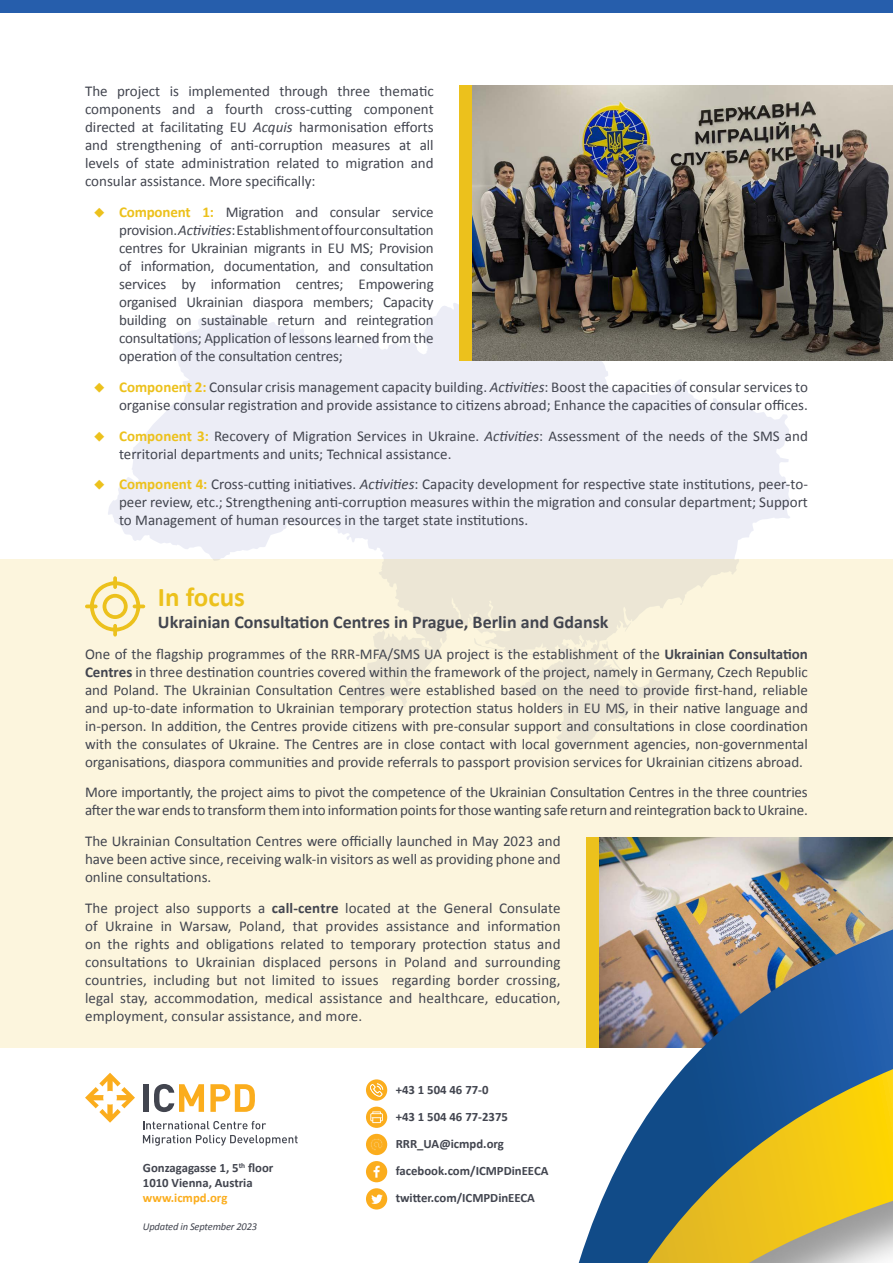
<style>
.page{position:relative;width:893px;height:1263px;background:#fff}
.page>*{position:absolute;margin:0;border:0;box-sizing:border-box;transform-origin:0 0}
.t1{font:700 27px "Calibri";color:#ecc11c}
.t2{font:700 18px "Calibri";color:#42454f}
.t3{font:15px/18px "Calibri";color:#42454f;text-align:justify}
.t4{font:700 12.75px/27px "Calibri";color:#42454f}
.t5{font:700 12.75px "Calibri";color:#fbad1d}
.t6{font:italic 10.5px "Calibri";letter-spacing:-.02em;color:#42454f}
.s1{font-style:italic}
.s2{font-weight:700;color:#ecc11c}
.s3{font-weight:700}
</style>
<div class="page">
<svg style="left:108px;top:303px;width:682px;height:256px;fill:#ecedf6"></svg>
<div style="left:0;top:559px;width:893px;height:488px;background:linear-gradient(to bottom,#f8f1db,#fdf6de)"></div>
<img style="left:599px;top:837px;width:294px;height:74px">
<img style="left:571px;top:911px;width:322px;height:352px">
<svg style="left:579px;top:929px;width:314px;height:334px;background:#848f7f"></svg>
<img style="left:472px;top:85px;width:421px;height:276px">
<div style="left:0;top:0;width:893px;height:13px;background:#265eac"></div>
<div style="left:459px;top:85px;width:13px;height:276px;background:#ecc11c"></div>
<div style="left:143px;top:1084px;width:6px;height:28px;background:#42454f"></div>
<svg style="left:154px;top:1084px;width:50px;height:28px"></svg>
<svg style="left:210px;top:1084px;width:45px;height:28px"></svg>
<svg style="left:143px;top:1121px;width:123px;height:8px"></svg>
<svg style="left:143px;top:1135px;width:155px;height:11px"></svg>
<svg style="left:85px;top:1073px;width:50px;height:50px"></svg>
<svg style="left:366px;top:1079px;width:21px;height:22px"></svg>
<svg style="left:370px;top:1083px;width:13px;height:14px"></svg>
<div style="left:366px;top:1134px;width:21px;height:21px;background:#fbad1d;border-radius:50%"></div>
<svg style="left:371px;top:1138px;width:12px;height:12px"></svg>
<div style="left:366px;top:1161px;width:21px;height:21px;background:#fbad1d;border-radius:50%"></div>
<svg style="left:373px;top:1166px;width:7px;height:11px"></svg>
<div style="left:366px;top:1188px;width:21px;height:21px;background:#fbad1d;border-radius:50%"></div>
<svg style="left:371px;top:1194px;width:12px;height:10px"></svg>
<div style="left:366px;top:1106px;width:21px;height:22px;background:#fbad1d;border-radius:50%"></div>
<svg style="left:370px;top:1111px;width:13px;height:12px"></svg>
<svg style="left:85px;top:576px;width:60px;height:60px;background:#f7e7ab"></svg>
<div style="left:586px;top:837px;width:13px;height:210px;background:#ecc11c"></div>
<p class="t3" style="left:85px;top:82px;width:350px">The project is implemented through three thematic components and a fourth cross-cutting component directed at facilitating EU <span class="s1">Acquis</span> harmonisation efforts and strengthening of anti-corruption measures at all levels of state administration related to migration and consular assistance. More specifically:</p>
<p class="t3" style="left:119px;top:202px;width:316px"><span class="s2">Component 1:</span> Migration and consular service provision. <span class="s1">Activities</span>: Establishment of four consultation centres for Ukrainian migrants in EU MS; Provision of information, documentation, and consultation services by information centres; Empowering organised Ukrainian diaspora members; Capacity building on sustainable return and reintegration consultations; Application of lessons learned from the operation of the consultation centres;</p>
<p class="t3" style="left:119px;top:377px;width:690px"><span class="s2">Component 2:</span> Consular crisis management capacity building. <span class="s1">Activities</span>: Boost the capacities of consular services to organise consular registration and provide assistance to citizens abroad; Enhance the capacities of consular offices.</p>
<p class="t3" style="left:119px;top:426px;width:690px"><span class="s2">Component 3:</span> Recovery of Migration Services in Ukraine. <span class="s1">Activities</span>: Assessment of the needs of the SMS and territorial departments and units; Technical assistance.</p>
<p class="t3" style="left:119px;top:475px;width:690px"><span class="s2">Component 4:</span> Cross-cutting initiatives. <span class="s1">Activities</span>: Capacity development for respective state institutions, peer-to&shy;peer review, etc.; Strengthening anti-corruption measures within the migration and consular department; Support to Management of human resources in the target state institutions.</p>
<h1 class="t1" style="left:158px;top:580px;width:89px">In focus</h1>
<p class="t2" style="left:158px;top:611px;width:452px">Ukrainian Consultation Centres in Prague, Berlin and Gdansk</p>
<p class="t3" style="left:85px;top:644px;width:724px">One of the flagship programmes of the RRR-MFA/SMS UA project is the establishment of the <span class="s3">Ukrainian Consultation Centres</span> in three destination countries covered within the framework of the project, namely in Germany, Czech Republic and Poland. The Ukrainian Consultation Centres were established based on the need to provide first-hand, reliable and up-to-date information to Ukrainian temporary protection status holders in EU MS, in their native language and in-person. In addition, the Centres provide citizens with pre-consular support and consultations in close coordination with the consulates of Ukraine. The Centres are in close contact with local government agencies, non-governmental organisations, diaspora communities and provide referrals to passport provision services for Ukrainian citizens abroad.</p>
<p class="t3" style="left:85px;top:783px;width:724px">More importantly, the project aims to pivot the competence of the Ukrainian Consultation Centres in the three countries after the war ends to transform them into information points for those wanting safe return and reintegration back to Ukraine.</p>
<p class="t3" style="left:85px;top:831px;width:477px">The Ukrainian Consultation Centres were officially launched in May 2023 and have been active since, receiving walk-in visitors as well as providing phone and online consultations.</p>
<p class="t3" style="left:85px;top:898px;width:477px">The project also supports a <span class="s3">call-centre</span> located at the General Consulate of Ukraine in Warsaw, Poland, that provides assistance and information on the rights and obligations related to temporary protection status and consultations to Ukrainian displaced persons in Poland and surrounding countries, including but not limited to issues regarding border crossing, legal stay, accommodation, medical assistance and healthcare, education, employment, consular assistance, and more.</p>
<p class="t4" style="left:143px;top:1159px;width:132px;line-height:15px">Gonzagagasse 1, 5<sup>th</sup> floor<br>1010 Vienna, Austria</p>
<p class="t5" style="left:143px;top:1190px;width:86px">www.icmpd.org</p>
<p class="t6" style="left:143px;top:1220px;width:116px">Updated in September 2023</p>
<p class="t4" style="left:396px;top:1076px;width:154px">+43 1 504 46 77-0<br>+43 1 504 46 77-2375<br>RRR_UA@icmpd.org facebook.com/ICMPDinEECA twitter.com/ICMPDinEECA</p>
</div>
